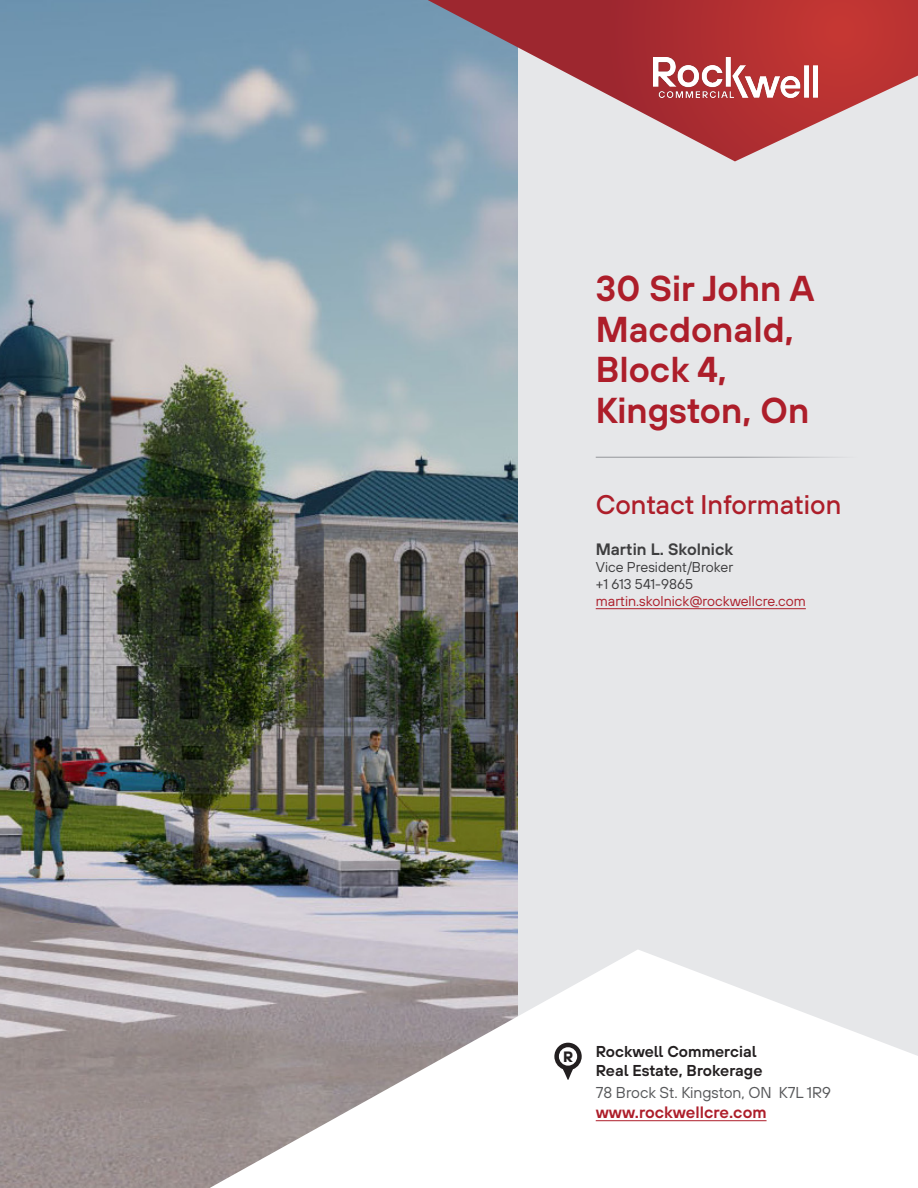
<style>
.page{position:relative;width:918px;height:1188px;background:#fff}
.page>*{position:absolute;margin:0;border:0;box-sizing:border-box;transform-origin:0 0}
.Header_Bold{font:36px/40.5px "TT Hoves Pro Dm Bd";color:#ad1e2a}
.SubHeaders{font:500 27px "TT Hoves Pro";color:#ad1e2a}
.t1{font:16.5px "TT Hoves Pro Dm Bd";color:#ad1e2a}
.Broker-Rep_Names{font:16.5px "TT Hoves Pro Dm Bd";color:#3e3e3f}
.t2{font:15.75px/18.9px "TT Hoves Pro Dm Bd";color:#231f20}
.t3{font:15.75px "TT Hoves Pro";color:#57585a}
.t4{font:700 15px "TT Hoves Pro";color:#231f20}
.Broker-Rep_Contact_Info{font:14.25px "TT Hoves Pro";color:#3e3e3f}
.Broker-Rep_Contact_Info-2{font:14.25px "TT Hoves Pro";color:#ad1e2a}
</style>
<div class="page">
<img style="left:0;top:0;width:518px;height:1188px">
<div style="left:518px;top:0;width:400px;height:1188px;background:#e6e7e9"></div>
<svg style="left:210px;top:949px;width:708px;height:239px;fill:#fff"></svg>
<hr style="left:596px;top:608px;width:210px;height:1px;background:#ad1e2a">
<hr style="left:596px;top:1120px;width:171px;height:1px;background:#ad1e2a">
<svg style="left:554px;top:1043px;width:28px;height:37px"></svg>
<div style="left:559px;top:1047px;width:18px;height:19px;background:#fff;border-radius:50%"></div>
<svg style="left:428px;top:0;width:490px;height:161px"></svg>
<img style="left:654px;top:57px;width:164px;height:41px">
<hr style="left:596px;top:457px;width:262px;height:1px;background:#939599">
<p class="Header_Bold" style="left:596px;top:268px;width:220px">30 Sir John A<br>Macdonald,<br>Block 4,<br>Kingston, On</p>
<p class="SubHeaders" style="left:596px;top:487px;width:247px">Contact Information</p>
<p class="Broker-Rep_Names" style="left:596px;top:537px;width:139px">Martin L. Skolnick</p>
<p class="Broker-Rep_Contact_Info" style="left:596px;top:557px;width:139px">Vice President/Broker</p>
<p class="Broker-Rep_Contact_Info" style="left:596px;top:574px;width:99px">+1 613 541-9865</p>
<p class="Broker-Rep_Contact_Info-2" style="left:596px;top:591px;width:212px">martin.skolnick@rockwellcre.com</p>
<p class="t4" style="left:563px;top:1045px;width:12px">R</p>
<p class="t2" style="left:596px;top:1042px;width:168px">Rockwell Commercial<br>Real Estate, Brokerage</p>
<p class="t3" style="left:596px;top:1082px;width:237px">78 Brock St. Kingston, ON K7L 1R9</p>
<p class="t1" style="left:596px;top:1100px;width:172px">www.rockwellcre.com</p>
</div>
